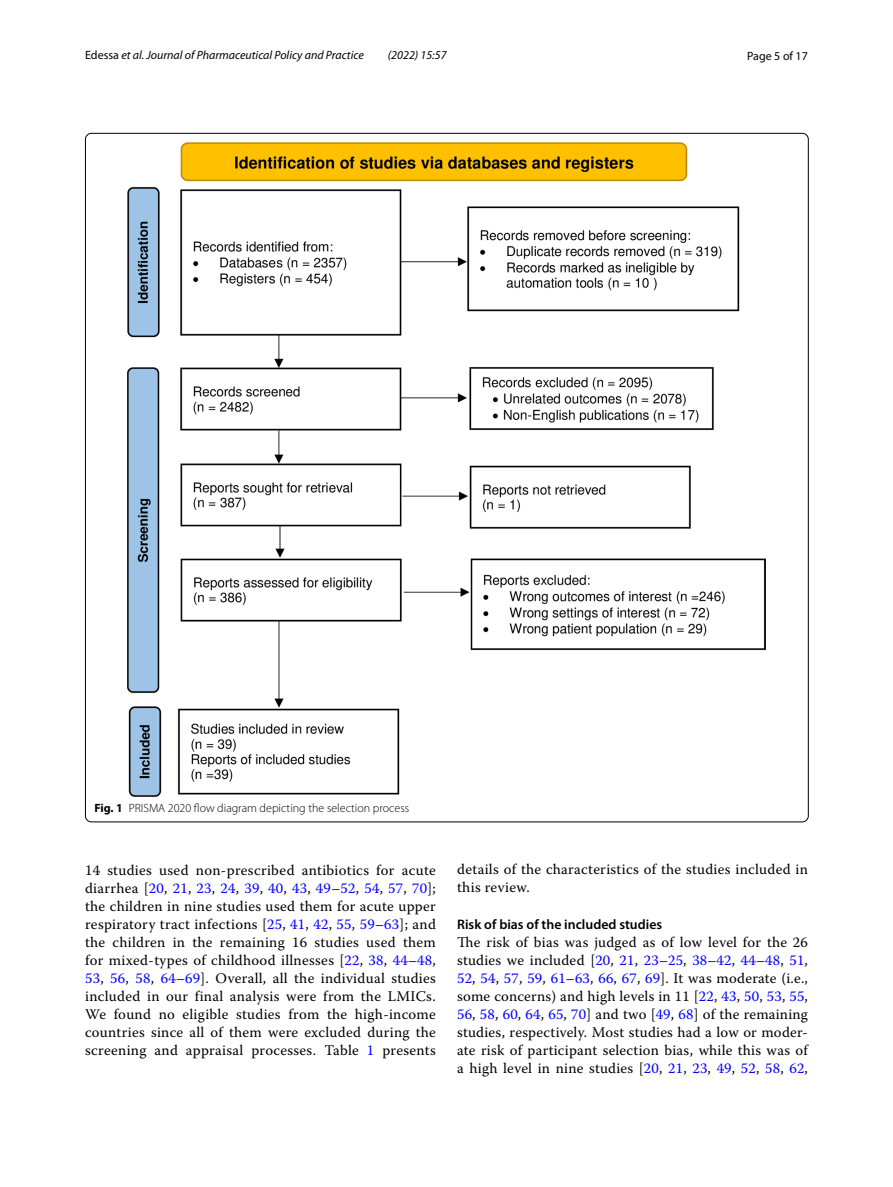
<style>
.page{position:relative;width:893px;height:1187px;background:#fff}
.page>*{position:absolute;margin:0;border:0;box-sizing:border-box;transform-origin:0 0}
.t1{font:14.7px/18px "Warnock Pro";letter-spacing:.02em;color:#000;text-align:justify}
.t2{font:600 13.8px "Myriad Pro";color:#000}
.t3{font:italic 12px "Myriad Pro";color:#000}
.t4{font:300 12px "Myriad Pro";color:#000}
.t5{font:12px "Myriad Pro";color:#000}
.s1{font-style:normal}
.s2{font-weight:700}
.s3{color:#00f}
</style>
<div class="page">
<img style="left:128px;top:142px;width:638px;height:654px">
<p class="t3" style="left:85px;top:48px;width:280px"><span class="s1">Edessa</span> et al. Journal of Pharmaceutical Policy and Practice</p>
<p class="t3" style="left:388px;top:48px;width:60px">(2022) 15:57</p>
<p class="t5" style="left:747px;top:48px;width:62px">Page 5 of 17</p>
<p class="t4" style="left:94px;top:801px;width:316px"><span class="s2">Fig. 1</span> PRISMA 2020 flow diagram depicting the selection process</p>
<p class="t1" style="left:85px;top:860px;width:352px">14 studies used non-prescribed antibiotics for acute diarrhea [<span class="s3">20</span>, <span class="s3">21</span>, <span class="s3">23</span>, <span class="s3">24</span>, <span class="s3">39</span>, <span class="s3">40</span>, <span class="s3">43</span>, <span class="s3">49</span>–<span class="s3">52</span>, <span class="s3">54</span>, <span class="s3">57</span>, <span class="s3">70</span>]; the children in nine studies used them for acute upper respiratory tract infections [<span class="s3">25</span>, <span class="s3">41</span>, <span class="s3">42</span>, <span class="s3">55</span>, <span class="s3">59</span>–<span class="s3">63</span>]; and the children in the remaining 16 studies used them for mixed-types of childhood illnesses [<span class="s3">22</span>, <span class="s3">38</span>, <span class="s3">44</span>–<span class="s3">48</span>, <span class="s3">53</span>, <span class="s3">56</span>, <span class="s3">58</span>, <span class="s3">64</span>–<span class="s3">69</span>]. Overall, all the individual studies included in our final analysis were from the LMICs.<br>We found no eligible studies from the high-income countries since all of them were excluded during the screening and appraisal processes. Table <span class="s3">1</span> presents</p>
<p class="t1" style="left:457px;top:860px;width:352px">details of the characteristics of the studies included in this review.</p>
<p class="t2" style="left:457px;top:915px;width:207px">Risk of bias of the included studies</p>
<p class="t1" style="left:457px;top:932px;width:352px">The risk of bias was judged as of low level for the 26 studies we included [<span class="s3">20</span>, <span class="s3">21</span>, <span class="s3">23</span>–<span class="s3">25</span>, <span class="s3">38</span>–<span class="s3">42</span>, <span class="s3">44</span>–<span class="s3">48</span>, <span class="s3">51</span>, <span class="s3">52</span>, <span class="s3">54</span>, <span class="s3">57</span>, <span class="s3">59</span>, <span class="s3">61</span>–<span class="s3">63</span>, <span class="s3">66</span>, <span class="s3">67</span>, <span class="s3">69</span>]. It was moderate (i.e., some concerns) and high levels in 11 [<span class="s3">22</span>, <span class="s3">43</span>, <span class="s3">50</span>, <span class="s3">53</span>, <span class="s3">55</span>, <span class="s3">56</span>, <span class="s3">58</span>, <span class="s3">60</span>, <span class="s3">64</span>, <span class="s3">65</span>, <span class="s3">70</span>] and two [<span class="s3">49</span>, <span class="s3">68</span>] of the remaining studies, respectively. Most studies had a low or moder&shy;ate risk of participant selection bias, while this was of a high level in nine studies [<span class="s3">20</span>, <span class="s3">21</span>, <span class="s3">23</span>, <span class="s3">49</span>, <span class="s3">52</span>, <span class="s3">58</span>, <span class="s3">62</span>,</p>
</div>
